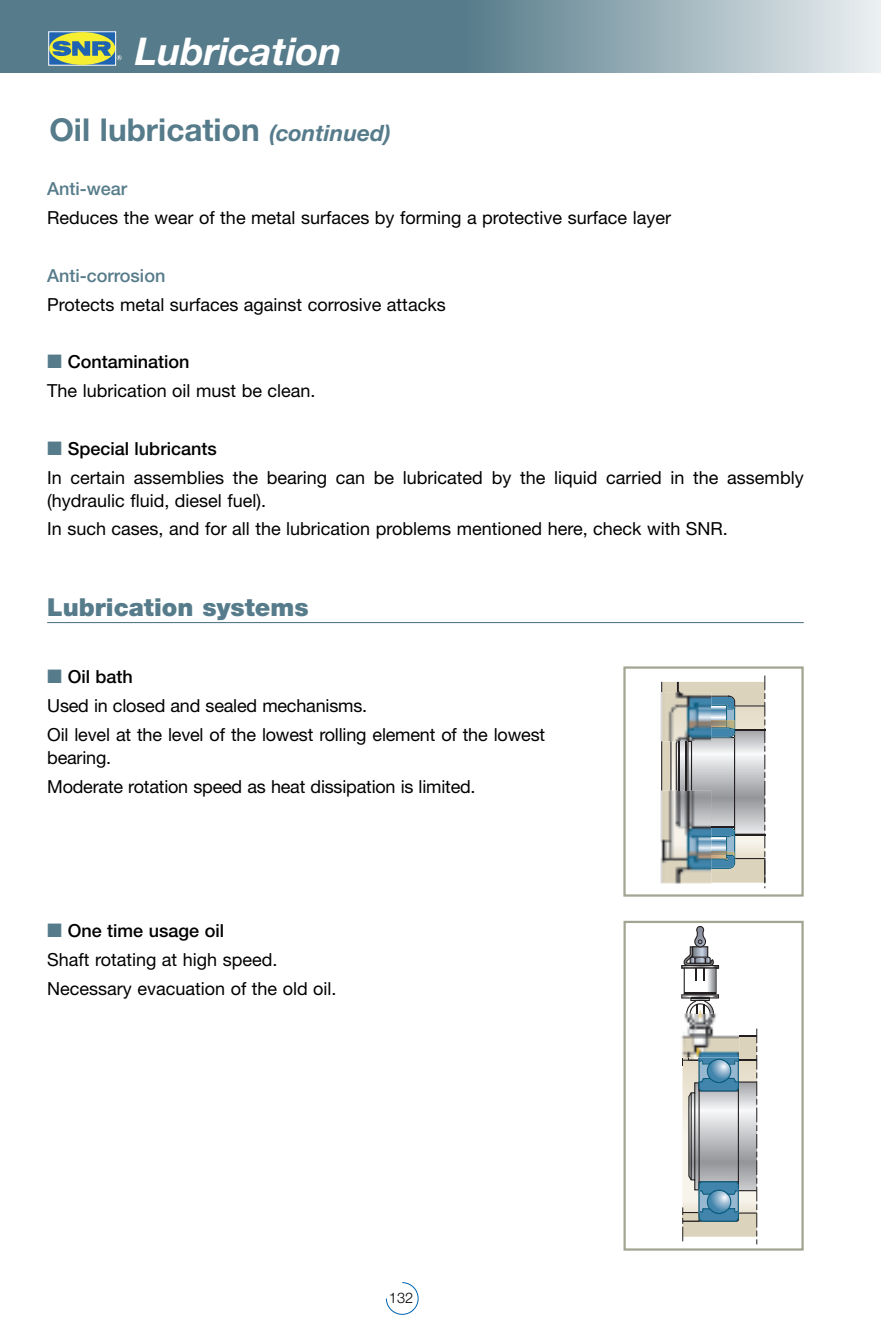
<style>
.page{position:relative;width:881px;height:1340px;background:#fff}
.page>*{position:absolute;margin:0;border:0;box-sizing:border-box;transform-origin:0 0}
.t1{font:italic 700 38.25px "Helvetica Neue";color:#fff}
.t2{font:700 31.5px "Helvetica Neue";color:#567b8a}
.t3{font:900 24.75px "Helvetica Neue";color:#567b8a}
.t4{font:18px/28.8px "Helvetica Neue";color:#000}
.t5{font:500 18px "Helvetica Neue";color:#567b8a}
.t6{font:300 14.62px "Helvetica Neue";color:#000}
.s1{font-style:italic;font-size:22.5px}
.s2{font-family:"European Pi Three";color:#567b8a}
.s3{font-weight:500}
</style>
<div class="page">
<div style="left:464px;top:0;width:416px;height:72px;background:linear-gradient(to right,#567c8a,#ecf0f1)"></div>
<div style="left:0;top:0;width:464px;height:72px;background:#567b8a"></div>
<svg style="left:386px;top:1282px;width:32px;height:32px"></svg>
<div style="left:49px;top:32px;width:67px;height:33px;background:#2064b1"></div>
<div style="left:48px;top:32px;width:68px;height:33px;border:1px solid #fff"></div>
<div style="left:49px;top:32px;width:66px;height:33px;background:#f6ee31;border-radius:50%"></div>
<svg style="left:53px;top:41px;width:58px;height:15px"></svg>
<svg style="left:117px;top:55px;width:5px;height:5px"></svg>
<hr style="left:47px;top:622px;width:756px;height:1px;background:#567b8a">
<img style="left:684px;top:1013px;width:33px;height:15px">
<svg style="left:681px;top:1028px;width:76px;height:216px;background:#b6c0c2"></svg>
<svg style="left:681px;top:926px;width:37px;height:87px"></svg>
<div style="left:623px;top:920px;width:180px;height:330px;border:2px solid #a3a592"></div>
<hr style="left:735px;top:834px;width:31px;height:1px;background:#231f20">
<svg style="left:661px;top:675px;width:104px;height:213px;background:#b4b9b8"></svg>
<div style="left:623px;top:666px;width:180px;height:230px;border:2px solid #a3a592"></div>
<h1 class="t1" style="left:135px;top:38px;width:208px">Lubrication</h1>
<h2 class="t2" style="left:49px;top:119px;width:342px">Oil lubrication <span class="s1">(continued)</span></h2>
<p class="t5" style="left:47px;top:182px;width:82px">Anti-wear</p>
<p class="t4" style="left:47px;top:205px;width:625px">Reduces the wear of the metal surfaces by forming a protective surface layer</p>
<p class="t5" style="left:47px;top:269px;width:120px">Anti-corrosion</p>
<p class="t4" style="left:47px;top:291px;width:400px">Protects metal surfaces against corrosive attacks</p>
<p class="t4" style="left:47px;top:349px;width:270px"><span class="s2">-</span> <span class="s3">Contamination<br></span>The lubrication oil must be clean.</p>
<p class="t4" style="left:47px;top:436px;width:757px"><span class="s2">-</span> <span class="s3">Special lubricants<br></span>In certain assemblies the bearing can be lubricated by the liquid carried in the assembly</p>
<p class="t4" style="left:47px;top:487px;width:682px">(hydraulic fluid, diesel fuel).<br>In such cases, and for all the lubrication problems mentioned here, check with SNR.</p>
<h3 class="t3" style="left:47px;top:598px;width:263px">Lubrication systems</h3>
<p class="t4" style="left:47px;top:664px;width:499px"><span class="s2">-</span> <span class="s3">Oil bath<br></span>Used in closed and sealed mechanisms.<br>Oil level at the level of the lowest rolling element of the lowest</p>
<p class="t4" style="left:47px;top:744px;width:430px">bearing.<br>Moderate rotation speed as heat dissipation is limited.</p>
<p class="t4" style="left:47px;top:918px;width:291px"><span class="s2">-</span> <span class="s3">One time usage oil<br></span>Shaft rotating at high speed.<br>Necessary evacuation of the old oil.</p>
<p class="t6" style="left:389px;top:1292px;width:26px">132</p>
</div>
